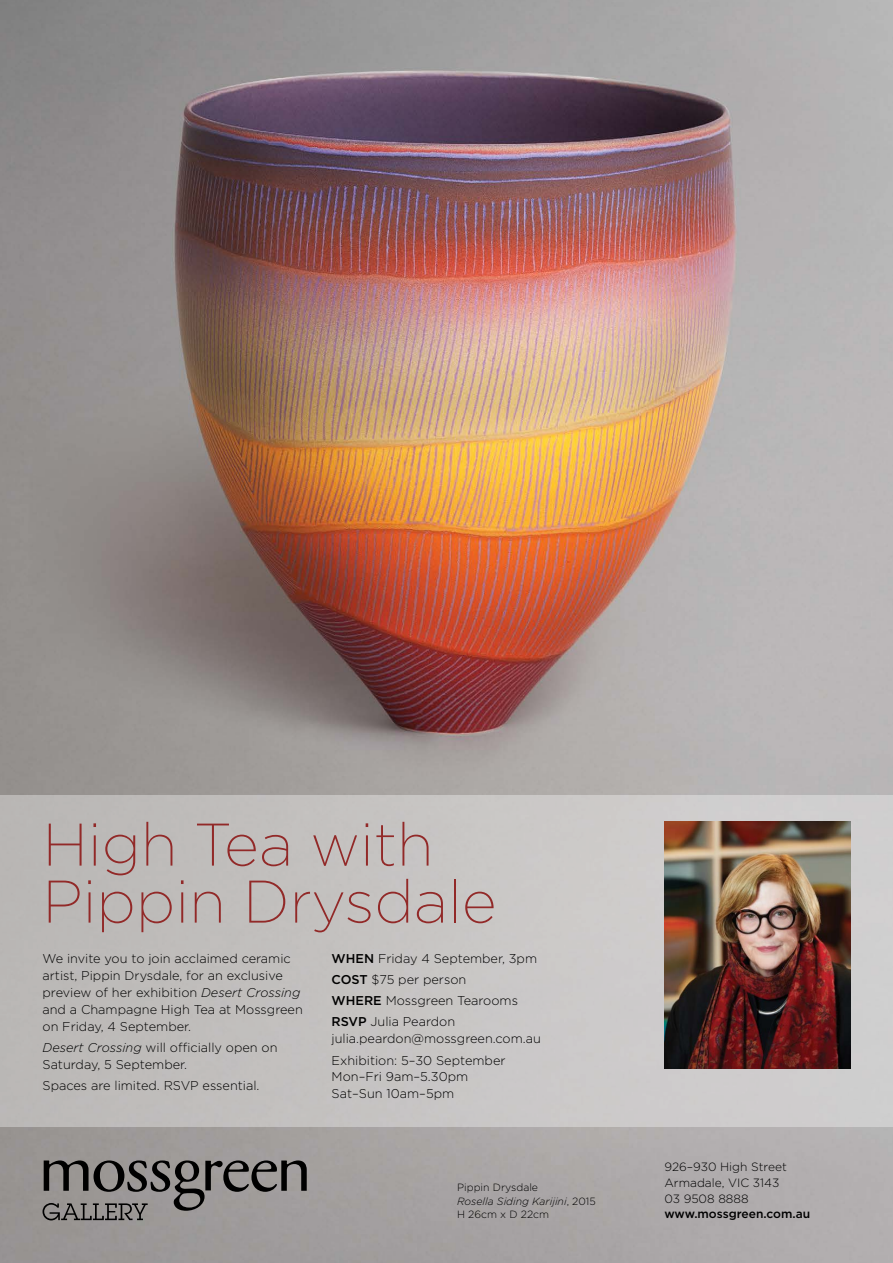
<style>
.page{position:relative;width:893px;height:1263px;background:#fff}
.page>*{position:absolute;margin:0;border:0;box-sizing:border-box;transform-origin:0 0}
.t1{font:200 60px/57px "Gotham";color:#922928}
.t2{font:300 12.75px/17px "Gotham";color:#000}
.t3{font:300 12px/15.8px "Gotham";color:#000}
.t4{font:500 12px "Gotham";color:#000}
.t5{font:300 10.5px/13.5px "Gotham";color:#000}
.s1{font-style:italic}
.s2{font-weight:500}
</style>
<div class="page">
<img style="left:0;top:0;width:893px;height:1263px">
<div style="left:0;top:795px;width:893px;height:332px;background:linear-gradient(to right,#bbb9b6,#d1cece)"></div>
<img style="left:664px;top:822px;width:186px;height:246px">
<svg style="left:43px;top:1160px;width:264px;height:60px;background:#787574"></svg>
<h1 class="t1" style="left:43px;top:814px;width:456px">High Tea with<br>Pippin Drysdale</h1>
<p class="t2" style="left:43px;top:949px;width:262px">We invite you to join acclaimed ceramic artist, Pippin Drysdale, for an exclusive preview of her exhibition <span class="s1">Desert Crossing </span>and a Champagne High Tea at Mossgreen on Friday, 4 September.</p>
<p class="t2" style="left:43px;top:1038px;width:237px"><span class="s1">Desert Crossing</span> will officially open on<br>Saturday, 5 September.</p>
<p class="t2" style="left:43px;top:1076px;width:218px">Spaces are limited. RSVP essential.</p>
<p class="t2" style="left:332px;top:947px;width:207px;line-height:21.1px"><span class="s2">WHEN</span> Friday 4 September, 3pm<br><span class="s2">COST</span> $75 per person<br><span class="s2">WHERE</span> Mossgreen Tearooms<br><span class="s2">RSVP</span> Julia Peardon</p>
<p class="t2" style="left:332px;top:1028px;width:211px;line-height:21.1px">julia.peardon@mossgreen.com.au<br>Exhibition: 5–30 September</p>
<p class="t2" style="left:332px;top:1068px;width:138px">Mon–Fri 9am–5.30pm<br>Sat–Sun 10am–5pm</p>
<p class="t5" style="left:457px;top:1180px;width:140px">Pippin Drysdale<br><span class="s1">Rosella Siding Karijini</span>, 2015<br>H 26cm x D 22cm</p>
<p class="t3" style="left:664px;top:1158px;width:124px">926–930 High Street<br>Armadale, VIC 3143<br>03 9508 8888</p>
<p class="t4" style="left:664px;top:1206px;width:147px">www.mossgreen.com.au</p>
</div>
